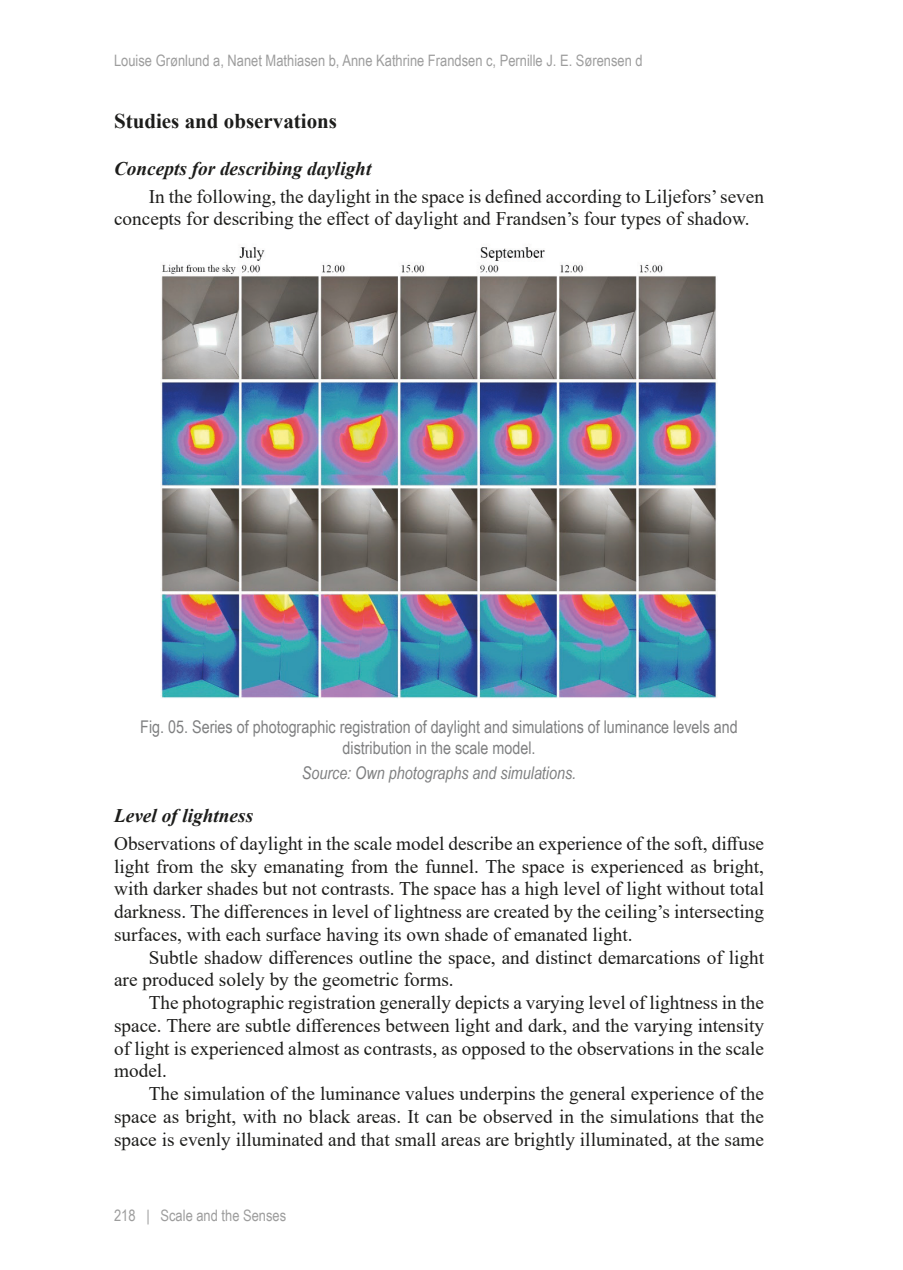
<style>
.page{position:relative;width:903px;height:1270px;background:#fff}
.page>*{position:absolute;margin:0;border:0;box-sizing:border-box;transform-origin:0 0}
.t1{font:700 21px "Times New Roman";color:#1d1d1b}
.t2{font:19.25px/22.8px "Times New Roman";color:#1d1d1b;text-align:justify}
.t3{font:italic 700 19.25px "Times New Roman";color:#1d1d1b}
.t4{font:17.5px/21px "Arial Narrow";color:#7f8081;text-align:center}
.t5{font:italic 17.5px "Arial Narrow";color:#7f8081}
.t6{font:15.75px "Arial Narrow";color:#9d9d9d}
</style>
<div class="page">
<img style="left:160px;top:247px;width:557px;height:451px">
<p class="t6" style="left:114px;top:49px;width:530px">Louise Grønlund a, Nanet Mathiasen b, Anne Kathrine Frandsen c, Pernille J. E. Sørensen d</p>
<p class="t1" style="left:114px;top:106px;width:224px">Studies and observations</p>
<p class="t3" style="left:114px;top:155px;width:259px">Concepts for describing daylight</p>
<p class="t2" style="left:114px;top:184px;width:651px;text-indent:35px">In the following, the daylight in the space is defined according to Liljefors’ seven concepts for describing the effect of daylight and Frandsen’s four types of shadow.</p>
<p class="t4" style="left:140px;top:716px;width:599px">Fig. 05. Series of photographic registration of daylight and simulations of luminance levels and distribution in the scale model.</p>
<p class="t5" style="left:302px;top:761px;width:276px">Source: Own photographs and simulations.</p>
<p class="t3" style="left:114px;top:802px;width:141px">Level of lightness</p>
<p class="t2" style="left:114px;top:831px;width:651px">Observations of daylight in the scale model describe an experience of the soft, diffuse light from the sky emanating from the funnel. The space is experienced as bright, with darker shades but not contrasts. The space has a high level of light without total darkness. The differences in level of lightness are created by the ceiling’s intersecting surfaces, with each surface having its own shade of emanated light.</p>
<p class="t2" style="left:114px;top:945px;width:651px;text-indent:35px">Subtle shadow differences outline the space, and distinct demarcations of light are produced solely by the geometric forms.</p>
<p class="t2" style="left:114px;top:991px;width:651px;text-indent:35px">The photographic registration generally depicts a varying level of lightness in the space. There are subtle differences between light and dark, and the varying intensity of light is experienced almost as contrasts, as opposed to the observations in the scale model.</p>
<p class="t2" style="left:114px;top:1082px;width:651px;text-indent:35px">The simulation of the luminance values underpins the general experience of the space as bright, with no black areas. It can be observed in the simulations that the space is evenly illuminated and that small areas are brightly illuminated, at the same</p>
<p class="t6" style="left:114px;top:1204px;width:174px">218 | Scale and the Senses</p>
</div>
